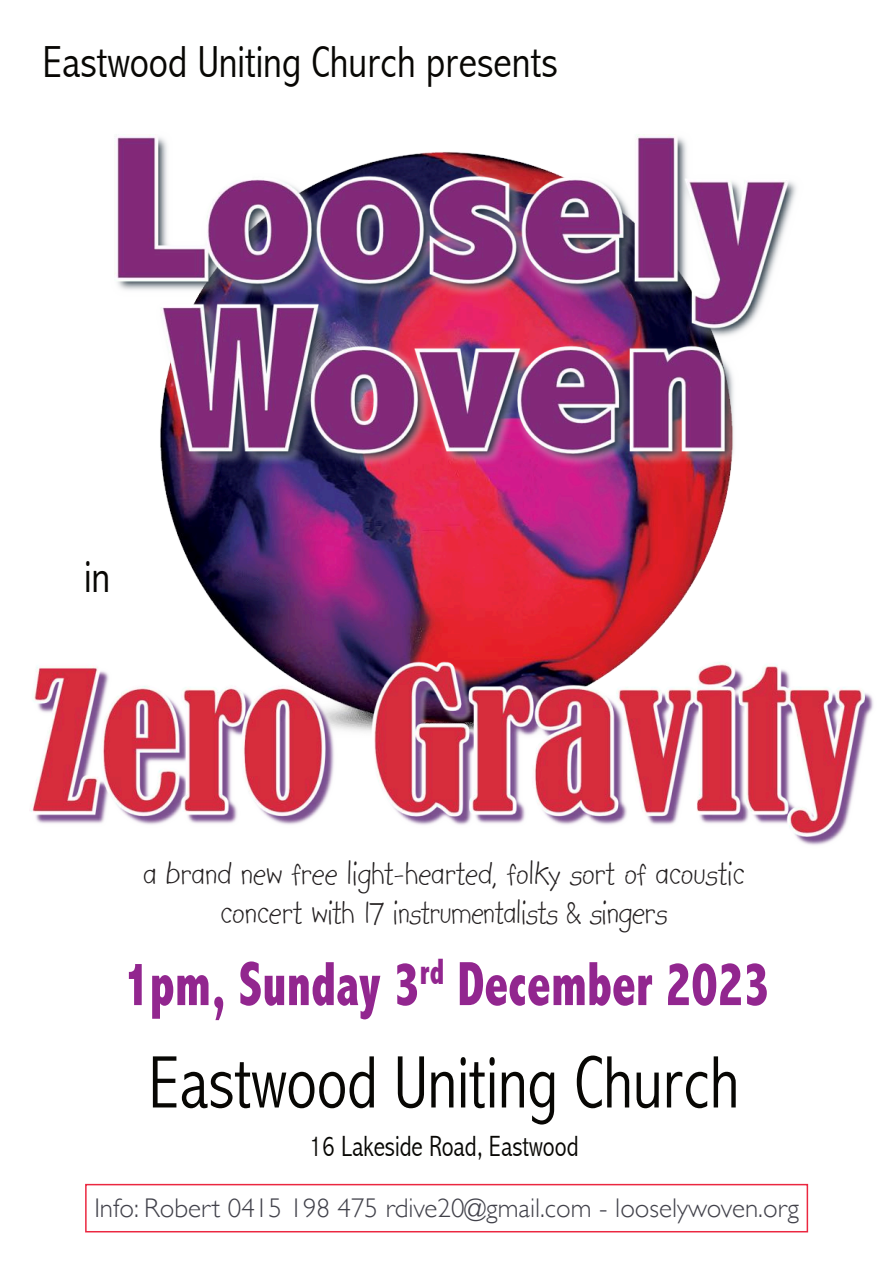
<style>
.page{position:relative;width:894px;height:1263px;background:#fff}
.page>*{position:absolute;margin:0;border:0;box-sizing:border-box;transform-origin:0 0}
.t1{font:300 condensed 75px "Abadi";color:#080704;scale:.95 1}
.t2{font:800 condensed 63px "Abadi";color:#92268f;scale:.81 1}
.t3{font:300 condensed 45px "Abadi";color:#080704}
.t4{font:36px/39px "Kidprint";color:#231f20;text-align:center;scale:.93 1}
.t5{font:300 condensed 29.25px "Abadi";color:#080704;scale:.95 1}
.t6{font:300 27px "Gill Sans";color:#41414a}
</style>
<div class="page">
<img style="left:161px;top:468px;width:570px;height:194px">
<img style="left:114px;top:134px;width:682px;height:334px">
<img style="left:115px;top:135px;width:674px;height:318px">
<div style="left:85px;top:1184px;width:723px;height:48px;background:#fff;border:2px solid #eb2740"></div>
<img style="left:30px;top:662px;width:834px;height:175px">
<p class="t3" style="left:43px;top:46px;width:517px">Eastwood Uniting Church presents</p>
<p class="t3" style="left:84px;top:561px;width:28px">in</p>
<p class="t4" style="left:143px;top:853px;width:648px">a brand new free light-hearted, folky sort of acoustic concert with 17 instrumentalists &amp; singers</p>
<h2 class="t2" style="left:124px;top:961px;width:799px">1pm, Sunday 3<sup>rd</sup> December 2023</h2>
<h1 class="t1" style="left:148px;top:1056px;width:624px">Eastwood Uniting Church</h1>
<p class="t5" style="left:309px;top:1136px;width:285px">16 Lakeside Road, Eastwood</p>
<p class="t6" style="left:94px;top:1199px;width:706px">Info: Robert 0415 198 475 rdive20@gmail.com - looselywoven.org</p>
</div>
